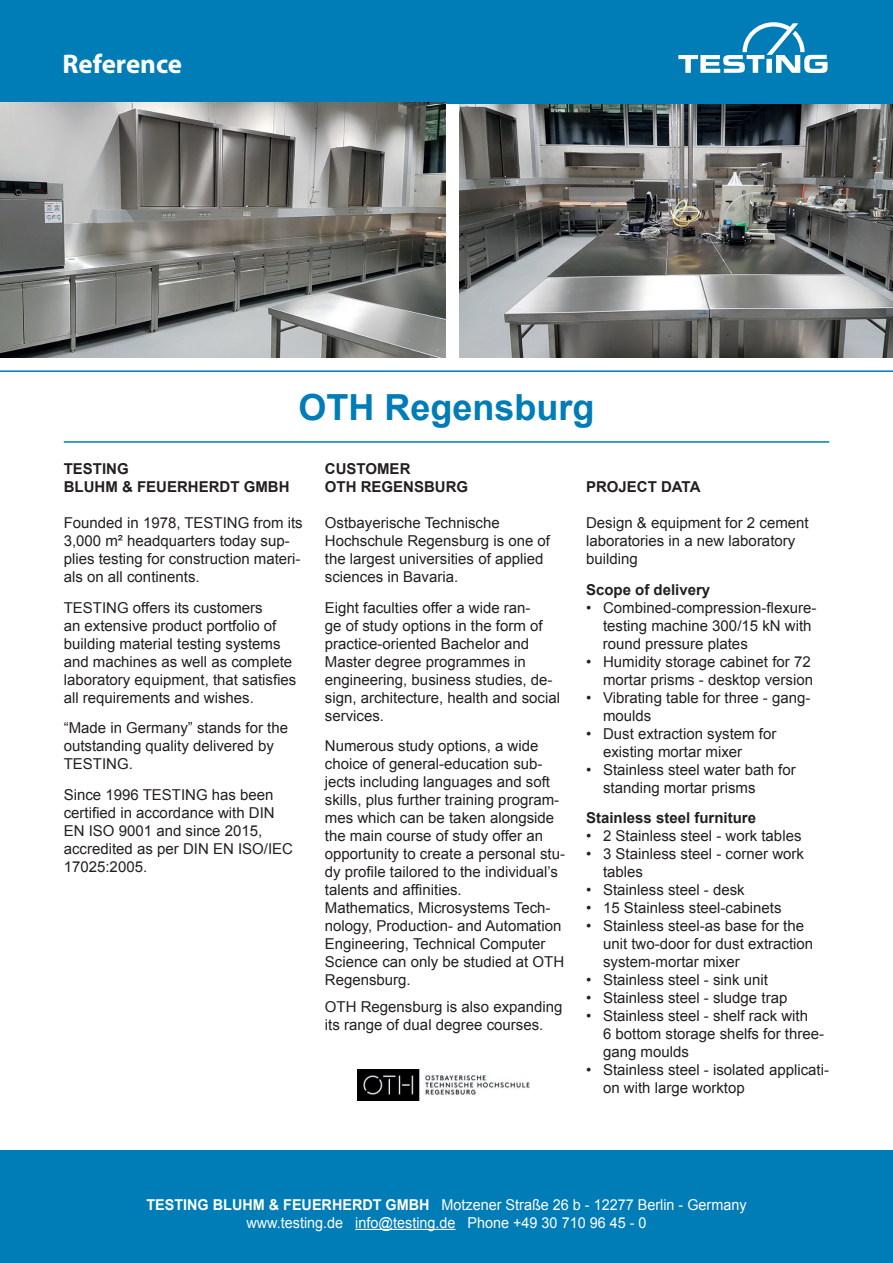
<style>
.page{position:relative;width:893px;height:1263px;background:#fff}
.page>*{position:absolute;margin:0;border:0;box-sizing:border-box;transform-origin:0 0}
.t1{font:700 36px "Arial";color:#007cb6}
.t2{font:700 27px "Myriad Pro";color:#fff}
.t3{font:15px/18px "Arial";color:#231f20}
.t4{font:15px/18px "Arial";color:#fff;text-align:center;scale:.96 1}
.t5{font:700 15px/18px "Arial";color:#231f20}
.s1{font-weight:700}
</style>
<div class="page">
<div style="left:0;top:0;width:893px;height:103px;background:#007cb6"></div>
<div style="left:0;top:1151px;width:893px;height:112px;background:#007cb6"></div>
<hr style="left:355px;top:1229px;width:101px;height:1px;background:#fff">
<hr style="left:0;top:370px;width:893px;height:2px;background:#007cb6">
<hr style="left:64px;top:441px;width:765px;height:2px;background:#007cb6">
<img style="left:0;top:103px;width:445px;height:254px">
<img style="left:459px;top:104px;width:434px;height:253px">
<svg style="left:678px;top:22px;width:149px;height:51px"></svg>
<img style="left:358px;top:1069px;width:172px;height:31px">
<h2 class="t2" style="left:63px;top:46px;width:121px">Reference</h2>
<h1 class="t1" style="left:298px;top:383px;width:298px">OTH Regensburg</h1>
<p class="t5" style="left:64px;top:460px;width:227px">TESTING<br>BLUHM &amp; FEUERHERDT GMBH</p>
<p class="t3" style="left:64px;top:514px;width:241px">Founded in 1978, TESTING from its<br>3,000 m² headquarters today sup&shy;plies testing for construction materi&shy;als on all continents.</p>
<p class="t3" style="left:64px;top:599px;width:234px">TESTING offers its customers<br>an extensive product portfolio of building material testing systems and machines as well as complete laboratory equipment, that satisfies all requirements and wishes.</p>
<p class="t3" style="left:64px;top:719px;width:226px">“Made in Germany” stands for the outstanding quality delivered by<br>TESTING.</p>
<p class="t3" style="left:64px;top:786px;width:231px">Since 1996 TESTING has been certified in accordance with DIN<br>EN ISO 9001 and since 2015, accredited as per DIN EN ISO/IEC<br>17025:2005.</p>
<p class="t5" style="left:325px;top:460px;width:145px">CUSTOMER<br>OTH REGENSBURG</p>
<p class="t3" style="left:325px;top:514px;width:227px">Ostbayerische Technische<br>Hochschule Regensburg is one of the largest universities of applied sciences in Bavaria.</p>
<p class="t3" style="left:325px;top:599px;width:237px">Eight faculties offer a wide ran-<br>ge of study options in the form of practice-oriented Bachelor and<br>Master degree programmes in engineering, business studies, de&shy;sign, architecture, health and social services.</p>
<p class="t3" style="left:325px;top:737px;width:242px">Numerous study options, a wide choice of general-education sub&shy;jects including languages and soft skills, plus further training program&shy;mes which can be taken alongside the main course of study offer an opportunity to create a personal stu&shy;dy profile tailored to the individual’s talents and affinities.<br>Mathematics, Microsystems Tech&shy;nology, Production- and Automation<br>Engineering, Technical Computer<br>Science can only be studied at OTH<br>Regensburg.</p>
<p class="t3" style="left:325px;top:998px;width:239px">OTH Regensburg is also expanding its range of dual degree courses.</p>
<p class="t5" style="left:586px;top:478px;width:116px">PROJECT DATA</p>
<p class="t3" style="left:586px;top:514px;width:224px">Design &amp; equipment for 2 cement laboratories in a new laboratory building</p>
<p class="t5" style="left:586px;top:581px;width:126px">Scope of delivery</p>
<p class="t3" style="left:603px;top:598px;width:215px;text-indent:-17px">• Combined-compression-flexure&shy;testing machine 300/15 kN with round pressure plates</p>
<p class="t3" style="left:586px;top:652px;width:229px;text-align:right">• Humidity storage cabinet for 72 mortar prisms - desktop version</p>
<p class="t3" style="left:603px;top:688px;width:209px;text-indent:-17px">• Vibrating table for three - gang&shy;moulds</p>
<p class="t3" style="left:603px;top:724px;width:175px;text-indent:-17px">• Dust extraction system for existing mortar mixer</p>
<p class="t3" style="left:603px;top:760px;width:194px;text-indent:-17px">• Stainless steel water bath for standing mortar prisms</p>
<p class="t5" style="left:586px;top:810px;width:172px">Stainless steel furniture</p>
<p class="t3" style="left:586px;top:827px;width:217px">• 2 Stainless steel - work tables</p>
<p class="t3" style="left:603px;top:845px;width:202px;text-indent:-17px">• 3 Stainless steel - corner work tables</p>
<p class="t3" style="left:586px;top:881px;width:160px">• Stainless steel - desk</p>
<p class="t3" style="left:586px;top:899px;width:197px">• 15 Stainless steel-cabinets</p>
<p class="t3" style="left:603px;top:917px;width:212px;text-indent:-17px">• Stainless steel-as base for the unit two-door for dust extraction system-mortar mixer</p>
<p class="t3" style="left:586px;top:971px;width:184px">• Stainless steel - sink unit</p>
<p class="t3" style="left:586px;top:989px;width:203px">• Stainless steel - sludge trap</p>
<p class="t3" style="left:603px;top:1007px;width:222px;text-indent:-17px">• Stainless steel - shelf rack with<br>6 bottom storage shelfs for three&shy;gang moulds</p>
<p class="t3" style="left:603px;top:1061px;width:227px;text-indent:-17px">• Stainless steel - isolated applicati&shy;on with large worktop</p>
<p class="t4" style="left:146px;top:1196px;width:627px"><span class="s1">TESTING BLUHM &amp; FEUERHERDT GMBH</span> Motzener Straße 26 b - 12277 Berlin - Germany www.testing.de info@testing.de Phone +49 30 710 96 45 - 0</p>
</div>
